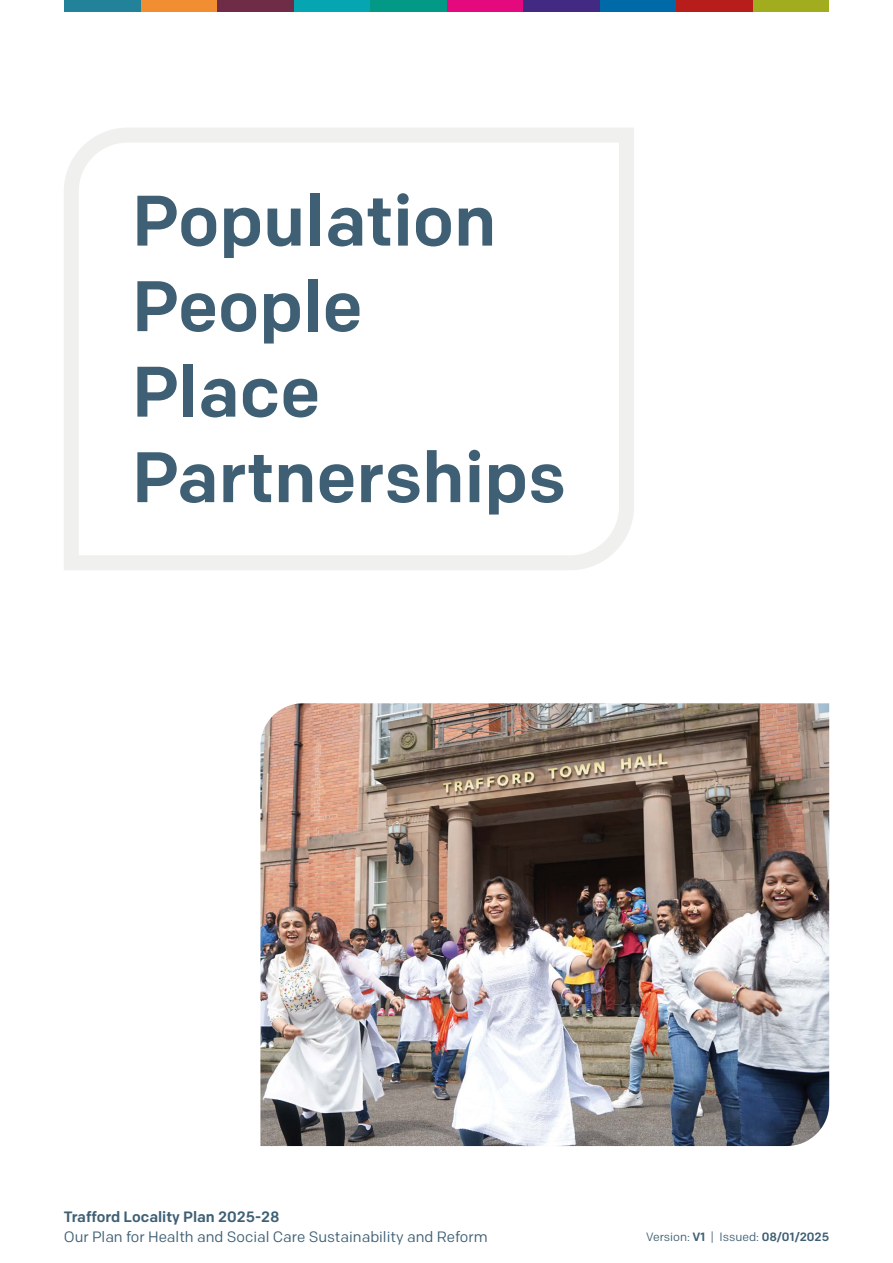
<style>
.page{position:relative;width:893px;height:1263px;background:#fff}
.page>*{position:absolute;margin:0;border:0;box-sizing:border-box;transform-origin:0 0}
.Header_1_Grey{font:500 71.25px "Colfax";color:#3e5f74}
.Footer_Dark{font:15px/19.5px "Colfax";color:#3e5f74}
.Version{font:12px "Colfax";color:#3e5f74}
.s1{font-weight:500}
</style>
<div class="page">
<svg style="left:64px;top:128px;width:570px;height:442px"></svg>
<img style="left:260px;top:703px;width:569px;height:443px">
<div style="left:753px;top:0;width:76px;height:12px;background:#a1ac1e"></div>
<div style="left:676px;top:0;width:77px;height:12px;background:#b71d1b"></div>
<div style="left:600px;top:0;width:76px;height:12px;background:#006aa9"></div>
<div style="left:523px;top:0;width:77px;height:12px;background:#422a83"></div>
<div style="left:446px;top:0;width:77px;height:12px;background:#e4097d"></div>
<div style="left:370px;top:0;width:76px;height:12px;background:#039987"></div>
<div style="left:293px;top:0;width:77px;height:12px;background:#06a5b2"></div>
<div style="left:217px;top:0;width:76px;height:12px;background:#6f2c46"></div>
<div style="left:140px;top:0;width:77px;height:12px;background:#f28e32"></div>
<div style="left:64px;top:0;width:76px;height:12px;background:#22829a"></div>
<p class="Header_1_Grey" style="left:132px;top:177px;width:366px">Population</p>
<p class="Header_1_Grey" style="left:132px;top:262px;width:232px">People</p>
<p class="Header_1_Grey" style="left:132px;top:348px;width:190px">Place</p>
<p class="Header_1_Grey" style="left:132px;top:433px;width:435px">Partnerships</p>
<p class="Footer_Dark" style="left:64px;top:1207px;width:425px"><span class="s1">Trafford Locality Plan 2025-28<br></span>Our Plan for Health and Social Care Sustainability and Reform</p>
<p class="Version" style="left:646px;top:1229px;width:184px">Version: <span class="s1">V1</span> | Issued: <span class="s1">08/01/2025</span></p>
</div>
